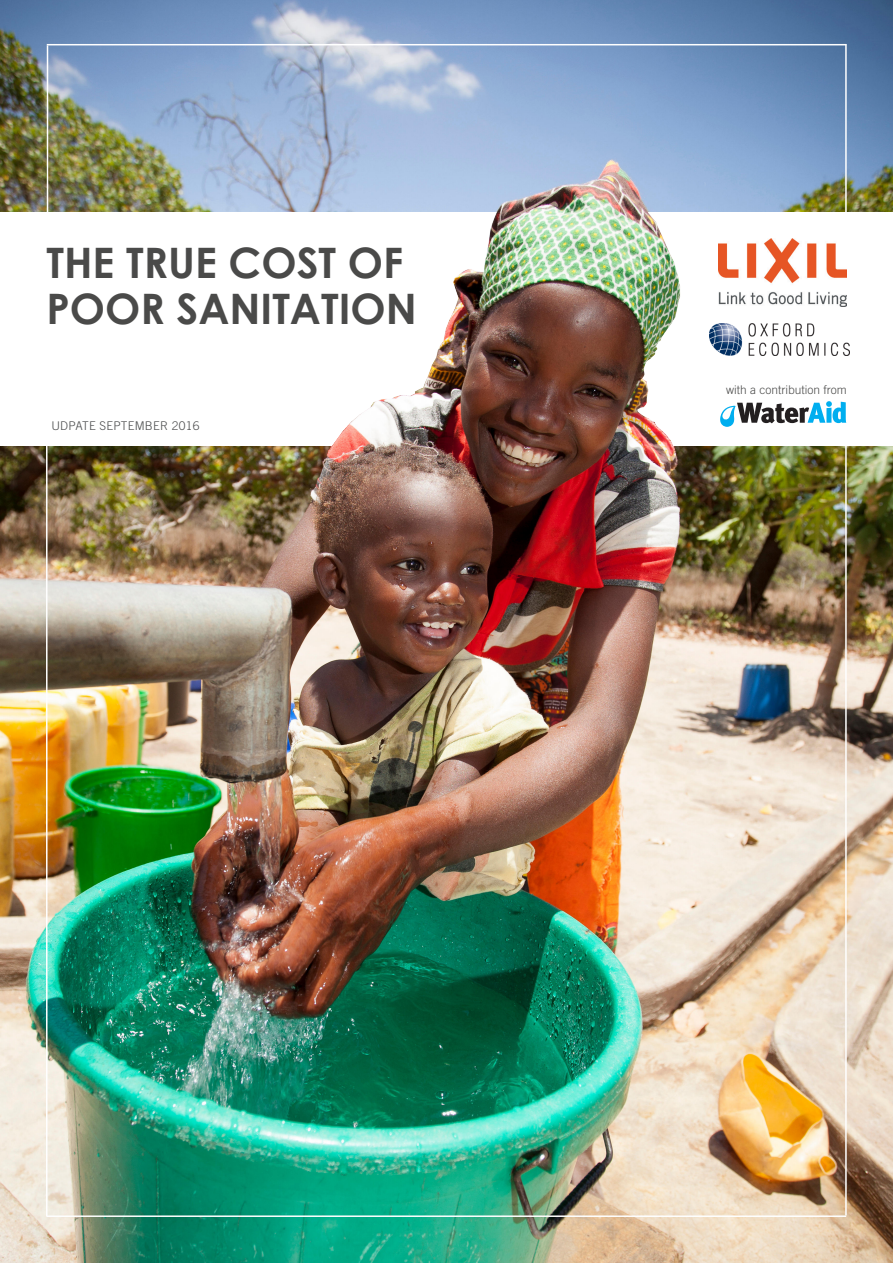
<style>
.page{position:relative;width:893px;height:1263px;background:#fff}
.page>*{position:absolute;margin:0;border:0;box-sizing:border-box;transform-origin:0 0}
.t1{font:700 42px/46.5px "Century Gothic";color:#4a4a49}
.t2{font:300 12px "Trade Gothic LT Std";color:#4a4a49}
.t3{font:300 12px "Trade Gothic LT Std";letter-spacing:.02em;color:#4b4c4d}
</style>
<div class="page">
<img style="left:0;top:463px;width:893px;height:800px">
<img style="left:0;top:0;width:893px;height:463px">
<hr style="left:47px;top:44px;width:799px;height:1px;background:#fff">
<hr style="left:47px;top:1215px;width:799px;height:2px;background:#fff">
<hr style="left:46px;top:355px;width:2px;height:861px;background:#fff">
<hr style="left:47px;top:45px;width:1px;height:176px;background:#fff">
<hr style="left:845px;top:44px;width:2px;height:1171px;background:#fff">
<svg style="left:719px;top:401px;width:127px;height:26px"></svg>
<img style="left:718px;top:239px;width:129px;height:67px">
<img style="left:709px;top:323px;width:140px;height:32px">
<p class="t1" style="left:46px;top:237px;width:372px">THE TRUE COST OF<br>POOR SANITATION</p>
<p class="t3" style="left:51px;top:419px;width:149px">UDPATE SEPTEMBER 2016</p>
<p class="t2" style="left:726px;top:382px;width:122px">with a contribution from</p>
</div>
